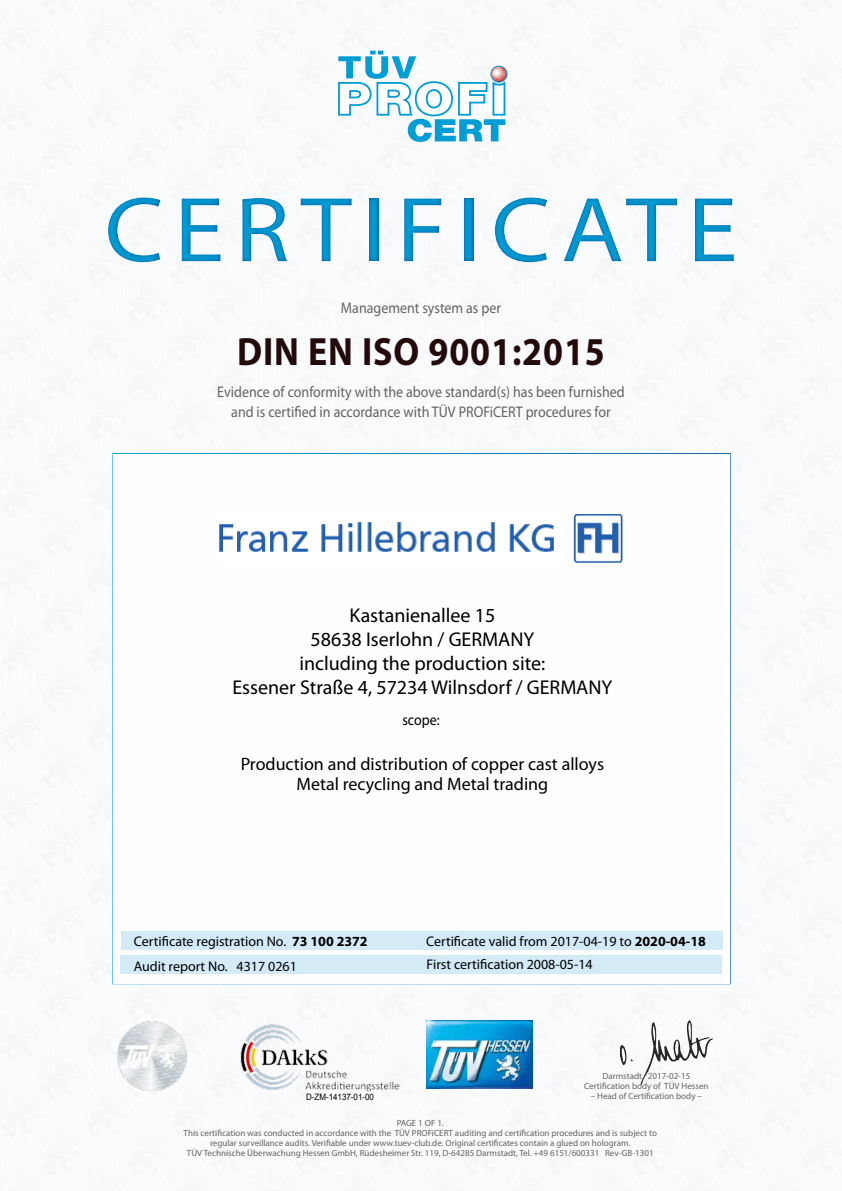
<style>
.page{position:relative;width:842px;height:1191px;background:#fff}
.page>*{position:absolute;margin:0;border:0;box-sizing:border-box;transform-origin:0 0}
.t1{font:93px "Myriad Pro";letter-spacing:.1em;color:#009ed4;scale:1.1 1}
.t2{font:700 39.6px "Myriad Pro";letter-spacing:.025em;color:#230b0c;scale:.91 1}
.t3{font:20px/24px "Myriad Pro";color:#000;text-align:center}
.t4{font:18px/20px "Myriad Pro";color:#000;text-align:center}
.t5{font:15.4px/20px "Myriad Pro";color:#646363;text-align:center;scale:.91 1}
.t6{font:15.4px "Myriad Pro";color:#000;scale:.91 1}
.t7{font:14px/24.6px "Myriad Pro";color:#000}
.t8{font:9px/10px "Myriad Pro";color:#646363;text-align:center}
.t9{font:8.8px "Arial";color:#000;scale:.91 1}
.s1{font-weight:700}
</style>
<div class="page">
<svg style="left:338px;top:51px;width:169px;height:91px"></svg>
<img style="left:241px;top:1024px;width:158px;height:67px">
<img style="left:427px;top:1020px;width:106px;height:69px">
<div style="left:112px;top:453px;width:619px;height:531px;background:#fff;border:2px solid #fff"></div>
<div style="left:120px;top:955px;width:602px;height:19px;background:#d0e8f7"></div>
<div style="left:121px;top:931px;width:601px;height:19px;background:#d0e8f7"></div>
<img style="left:621px;top:1020px;width:92px;height:64px">
<div style="left:0;top:172px;width:842px;height:114px;background:#0061ad;opacity:.75"></div>
<img style="left:117px;top:1021px;width:70px;height:69px">
<img style="left:219px;top:514px;width:404px;height:49px">
<h1 class="t1" style="left:104px;top:173px;width:577px">CERTIFICATE</h1>
<h3 class="t5" style="left:341px;top:298px;width:177px">Management system as per</h3>
<h2 class="t2" style="left:237px;top:326px;width:406px">DIN EN ISO 9001:2015</h2>
<h3 class="t5" style="left:217px;top:381px;width:449px">Evidence of conformity with the above standard(s) has been furnished and is certified in accordance with TÜV PROFiCERT procedures for</h3>
<h3 class="t3" style="left:232px;top:603px;width:381px">Kastanienallee 15<br>58638 Iserlohn / GERMANY<br>including the production site:<br>Essener Straße 4, 57234 Wilnsdorf / GERMANY</h3>
<h3 class="t6" style="left:402px;top:710px;width:42px">scope:</h3>
<h3 class="t4" style="left:241px;top:754px;width:365px">Production and distribution of copper cast alloys<br>Metal recycling and Metal trading</h3>
<h3 class="t7" style="left:134px;top:929px;width:236px">Certificate registration No. <span class="s1">73 100 2372<br></span>Audit report No. 4317 0261</h3>
<h3 class="t7" style="left:426px;top:929px;width:281px">Certificate valid from 2017-04-19 to <span class="s1">2020-04-18</span></h3>
<h3 class="t7" style="left:427px;top:952px;width:168px">First certification 2008-05-14</h3>
<p class="t8" style="left:584px;top:1071px;width:126px">Darmstadt, 2017-02-15<br>Certification body of TÜV Hessen</p>
<p class="t9" style="left:306px;top:1090px;width:76px">D-ZM-14137-01-00</p>
<p class="t8" style="left:591px;top:1091px;width:113px">– Head of Certification body –</p>
<p class="t8" style="left:184px;top:1118px;width:475px">PAGE 1 OF 1.<br>This certification was conducted in accordance with the TÜV PROFiCERT auditing and certification procedures and is subject to regular surveillance audits. Verifiable under www.tuev-club.de. Original certificates contain a glued on hologram.<br>TÜV Technische Überwachung Hessen GmbH, Rüdesheimer Str. 119, D-64285 Darmstadt, Tel. +49 6151/600331 Rev-GB-1301</p>
</div>
